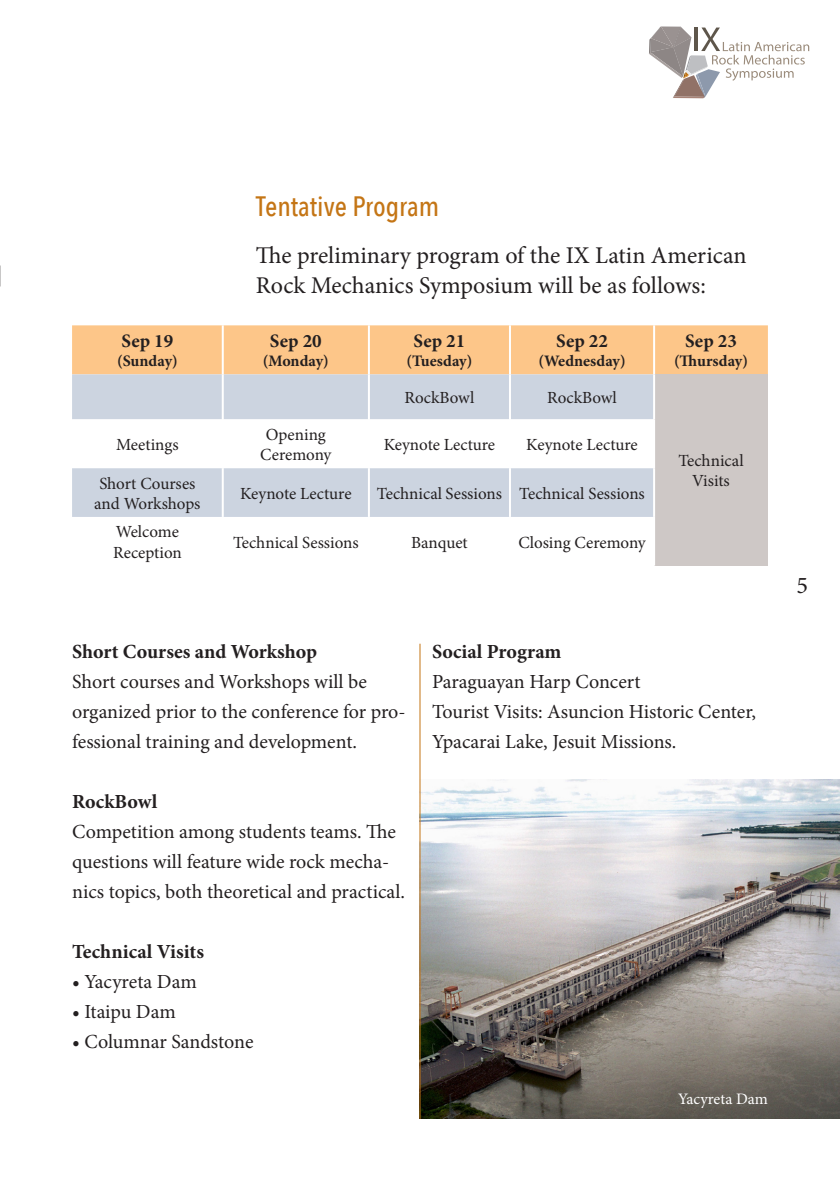
<style>
.page{position:relative;width:840px;height:1191px;background:#fff}
.page>*{position:absolute;margin:0;border:0;box-sizing:border-box;transform-origin:0 0}
.t1{font:500 28px "Avenir Next Condensed";color:#c47515}
.t2{font:24px/30px "Minion Pro";color:#231f20}
.t3{font:20px/30px "Minion Pro";letter-spacing:-.005em;color:#231f20}
.t4{font:700 20px "Minion Pro";color:#231f20}
.t5{font:700 19px "Minion Pro";letter-spacing:.005em;color:#231f20}
.t6{font:17px/20.4px "Minion Pro";color:#231f20;text-align:center}
.t7{font:700 16px "Minion Pro";color:#231f20}
.t8{font:16px "Minion Pro";color:#fff}
</style>
<div class="page">
<svg style="left:649px;top:26px;width:159px;height:72px"></svg>
<img style="left:0;top:0;width:1px;height:287px">
<div style="left:72px;top:325px;width:695px;height:49px;background:#fdc689"></div>
<div style="left:72px;top:374px;width:580px;height:143px;background:#ccd4e0"></div>
<div style="left:653px;top:374px;width:114px;height:191px;background:#cec8c6"></div>
<svg style="left:72px;top:419px;width:580px;height:49px"></svg>
<hr style="left:222px;top:325px;width:2px;height:49px;background:#fff">
<hr style="left:368px;top:325px;width:2px;height:49px;background:#fff">
<hr style="left:508px;top:325px;width:2px;height:49px;background:#fff">
<hr style="left:652px;top:325px;width:2px;height:49px;background:#fff">
<hr style="left:222px;top:374px;width:2px;height:45px;background:#fff">
<hr style="left:368px;top:374px;width:2px;height:45px;background:#fff">
<hr style="left:508px;top:374px;width:2px;height:45px;background:#fff">
<hr style="left:652px;top:374px;width:2px;height:45px;background:#fff">
<hr style="left:222px;top:419px;width:2px;height:49px;background:#fff">
<hr style="left:368px;top:419px;width:2px;height:49px;background:#fff">
<hr style="left:508px;top:419px;width:2px;height:49px;background:#fff">
<hr style="left:652px;top:419px;width:2px;height:49px;background:#fff">
<hr style="left:222px;top:468px;width:2px;height:49px;background:#fff">
<hr style="left:368px;top:468px;width:2px;height:49px;background:#fff">
<hr style="left:508px;top:468px;width:2px;height:49px;background:#fff">
<hr style="left:652px;top:468px;width:2px;height:49px;background:#fff">
<hr style="left:652px;top:517px;width:2px;height:48px;background:#fff">
<img style="left:420px;top:779px;width:419px;height:339px">
<hr style="left:419px;top:643px;width:1px;height:476px;background:#c47515">
<p class="t5" style="left:121px;top:328px;width:53px">Sep 19</p>
<p class="t7" style="left:117px;top:350px;width:62px">(Sunday)</p>
<p class="t6" style="left:116px;top:434px;width:64px">Meetings</p>
<p class="t6" style="left:99px;top:473px;width:98px">Short Courses</p>
<p class="t6" style="left:94px;top:493px;width:108px">and Workshops</p>
<p class="t6" style="left:116px;top:522px;width:65px">Welcome</p>
<p class="t6" style="left:113px;top:542px;width:70px">Reception</p>
<p class="t1" style="left:256px;top:189px;width:184px">Tentative Program</p>
<p class="t2" style="left:256px;top:240px;width:491px">The preliminary program of the IX Latin American<br>Rock Mechanics Symposium will be as follows:</p>
<p class="t5" style="left:270px;top:328px;width:53px">Sep 20</p>
<p class="t7" style="left:263px;top:350px;width:67px">(Monday)</p>
<p class="t6" style="left:265px;top:424px;width:62px">Opening</p>
<p class="t6" style="left:260px;top:444px;width:73px">Ceremony</p>
<p class="t5" style="left:413px;top:328px;width:53px">Sep 21</p>
<p class="t7" style="left:406px;top:350px;width:67px">(Tuesday)</p>
<p class="t5" style="left:556px;top:328px;width:53px">Sep 22</p>
<p class="t7" style="left:538px;top:350px;width:89px">(Wednesday)</p>
<p class="t6" style="left:404px;top:387px;width:71px">RockBowl</p>
<p class="t6" style="left:547px;top:387px;width:71px">RockBowl</p>
<p class="t6" style="left:383px;top:434px;width:113px">Keynote Lecture</p>
<p class="t6" style="left:526px;top:434px;width:113px">Keynote Lecture</p>
<p class="t6" style="left:240px;top:483px;width:113px">Keynote Lecture</p>
<p class="t6" style="left:377px;top:483px;width:126px">Technical Sessions</p>
<p class="t6" style="left:519px;top:483px;width:127px">Technical Sessions</p>
<p class="t6" style="left:233px;top:532px;width:127px">Technical Sessions</p>
<p class="t6" style="left:411px;top:532px;width:58px">Banquet</p>
<p class="t6" style="left:518px;top:532px;width:129px">Closing Ceremony</p>
<p class="t5" style="left:684px;top:328px;width:53px">Sep 23</p>
<p class="t7" style="left:673px;top:350px;width:75px">(Thursday)</p>
<p class="t6" style="left:678px;top:450px;width:67px">Technical<br>Visits</p>
<p class="t4" style="left:72px;top:638px;width:246px">Short Courses and Workshop</p>
<p class="t3" style="left:72px;top:667px;width:335px">Short courses and Workshops will be organized prior to the conference for pro&shy;fessional training and development.</p>
<p class="t4" style="left:72px;top:788px;width:87px">RockBowl</p>
<p class="t3" style="left:72px;top:817px;width:334px">Competition among students teams. The questions will feature wide rock mecha&shy;nics topics, both theoretical and practical.</p>
<p class="t4" style="left:72px;top:938px;width:133px">Technical Visits</p>
<p class="t3" style="left:72px;top:967px;width:126px">• Yacyreta Dam</p>
<p class="t3" style="left:72px;top:997px;width:105px">• Itaipu Dam</p>
<p class="t3" style="left:72px;top:1027px;width:183px">• Columnar Sandstone</p>
<p class="t4" style="left:432px;top:638px;width:131px">Social Program</p>
<p class="t3" style="left:432px;top:667px;width:210px">Paraguayan Harp Concert</p>
<p class="t3" style="left:432px;top:697px;width:325px">Tourist Visits: Asuncion Historic Center,<br>Ypacarai Lake, Jesuit Missions.</p>
<p class="t8" style="left:677px;top:1088px;width:91px">Yacyreta Dam</p>
<p class="t2" style="left:796px;top:570px;width:13px">5</p>
</div>
